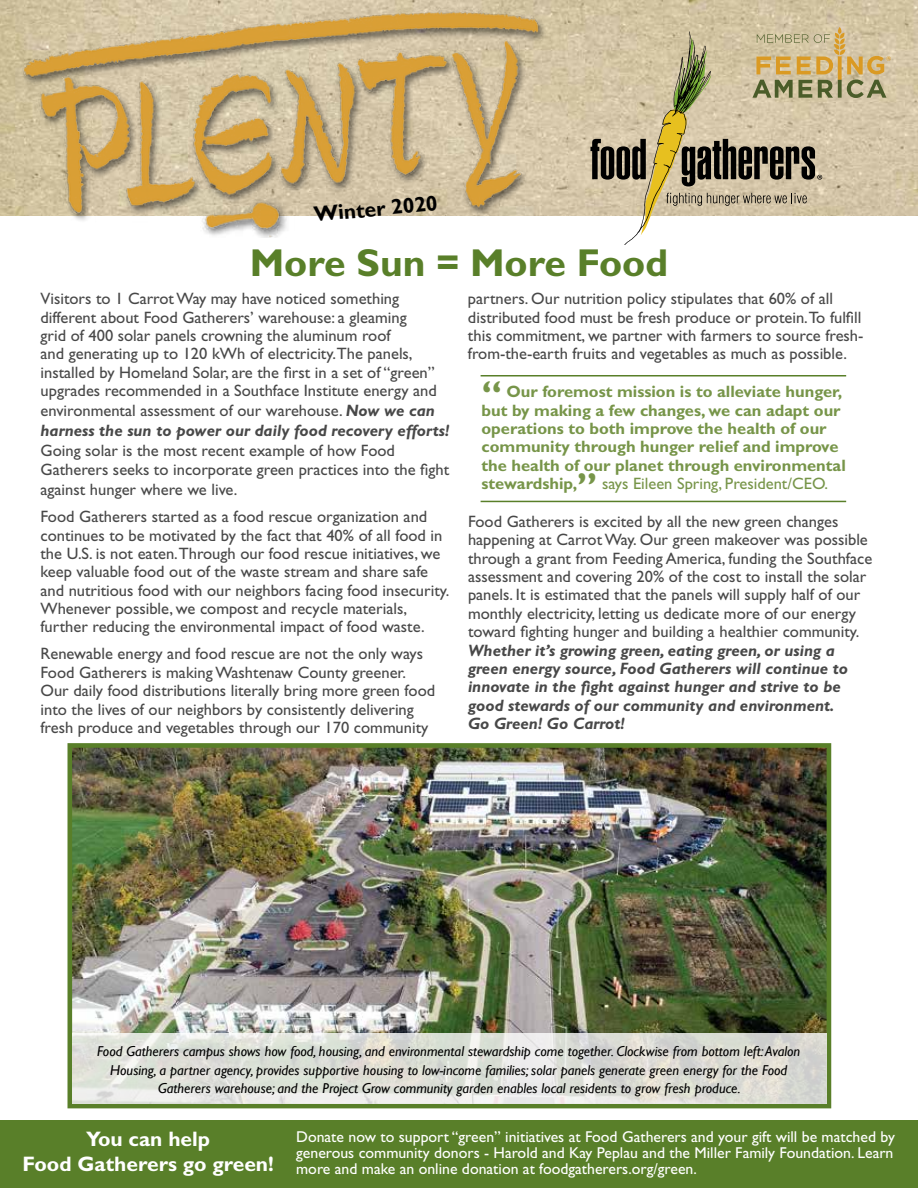
<style>
.page{position:relative;width:918px;height:1188px;background:#fff}
.page>*{position:absolute;margin:0;border:0;box-sizing:border-box;transform-origin:0 0}
.t1{font:700 39px "Gill Sans Std";color:#597f29}
.t2{font:700 21px/25.2px "Gill Sans Std";color:#fff;text-align:center}
.t3{font:700 21px "Gill Sans";color:#000}
.t4{font:16.5px/18.5px "Gill Sans Std";color:#484848}
.t5{font:700 16.5px/18.5px "Gill Sans Std";color:#779549}
.t6{font:italic 700 16.5px/18.5px "Gill Sans Std";color:#484848}
.t7{font:15.75px/15.8px "Gill Sans Std";color:#fff;text-align:justify}
.t8{font:italic 14.4px/18.6px "Gill Sans";color:#000;text-align:center}
.s1{font-weight:700;font-style:italic}
.s2{font-size:36px}
.s3{font-weight:400}
</style>
<div class="page">
<img style="left:0;top:0;width:918px;height:215px">
<img style="left:10px;top:0;width:547px;height:238px">
<svg style="left:590px;top:27px;width:301px;height:218px;background:#c5b99b"></svg>
<img style="left:74px;top:749px;width:751px;height:284px">
<div style="left:68px;top:743px;width:763px;height:365px;border:5px solid #597f29"></div>
<svg style="left:72px;top:1033px;width:755px;height:71px;background:#dfe0da"></svg>
<hr style="left:481px;top:375px;width:365px;height:1px;background:#597f29">
<hr style="left:481px;top:501px;width:365px;height:1px;background:#597f29">
<div style="left:0;top:1120px;width:918px;height:68px;background:#597f29"></div>
<p class="t3" style="left:313px;top:202px;width:126px;rotate:-5deg">Winter 2020</p>
<h1 class="t1" style="left:250px;top:240px;width:420px">More Sun = More Food</h1>
<p class="t4" style="left:40px;top:289px;width:410px">Visitors to 1 Carrot Way may have noticed something different about Food Gatherers’ warehouse: a gleaming<br>grid of 400 solar panels crowning the aluminum roof<br>and generating up to 120 kWh of electricity.The panels, installed by Homeland Solar, are the first in a set of “green” upgrades recommended in a Southface Institute energy and environmental assessment of our warehouse. <span class="s1">Now we can harness the sun to power our daily food recovery efforts!</span></p>
<p class="t4" style="left:40px;top:440px;width:410px;line-height:19.8px">Going solar is the most recent example of how Food<br>Gatherers seeks to incorporate green practices into the fight against hunger where we live.</p>
<p class="t4" style="left:40px;top:508px;width:410px">Food Gatherers started as a food rescue organization and continues to be motivated by the fact that 40% of all food in the U.S. is not eaten.Through our food rescue initiatives, we keep valuable food out of the waste stream and share safe and nutritious food with our neighbors facing food insecurity.<br>Whenever possible, we compost and recycle materials, further reducing the environmental impact of food waste.</p>
<p class="t4" style="left:40px;top:645px;width:396px">Renewable energy and food rescue are not the only ways Food Gatherers is making Washtenaw County greener.<br>Our daily food distributions literally bring more green food into the lives of our neighbors by consistently delivering fresh produce and vegetables through our 170 community</p>
<p class="t4" style="left:468px;top:290px;width:397px">partners. Our nutrition policy stipulates that 60% of all distributed food must be fresh produce or protein.To fulfill this commitment, we partner with farmers to source fresh&shy;from-the-earth fruits and vegetables as much as possible.</p>
<p class="t5" style="left:482px;top:382px;width:366px"><span class="s2">“</span> Our foremost mission is to alleviate hunger, but by making a few changes, we can adapt our operations to both improve the health of our community through hunger relief and improve the health of our planet through environmental stewardship,<span class="s2">”</span> <span class="s3">says Eileen Spring, President/CEO.</span></p>
<p class="t4" style="left:468px;top:512px;width:406px">Food Gatherers is excited by all the new green changes happening at Carrot Way. Our green makeover was possible through a grant from Feeding America, funding the Southface assessment and covering 20% of the cost to install the solar panels. It is estimated that the panels will supply half of our monthly electricity, letting us dedicate more of our energy toward fighting hunger and building a healthier community.</p>
<p class="t6" style="left:468px;top:641px;width:382px">Whether it’s growing green, eating green, or using a green energy source, Food Gatherers will continue to innovate in the fight against hunger and strive to be good stewards of our community and environment.<br>Go Green! Go Carrot!</p>
<p class="t8" style="left:97px;top:1042px;width:705px">Food Gatherers campus shows how food, housing, and environmental stewardship come together. Clockwise from bottom left: Avalon<br>Housing, a partner agency, provides supportive housing to low-income families; solar panels generate green energy for the Food<br>Gatherers warehouse; and the Project Grow community garden enables local residents to grow fresh produce.</p>
<p class="t2" style="left:22px;top:1126px;width:253px">You can help<br>Food Gatherers go green!</p>
<p class="t7" style="left:296px;top:1129px;width:600px">Donate now to support “green” initiatives at Food Gatherers and your gift will be matched by generous community donors - Harold and Kay Peplau and the Miller Family Foundation. Learn more and make an online donation at foodgatherers.org/green.</p>
</div>
